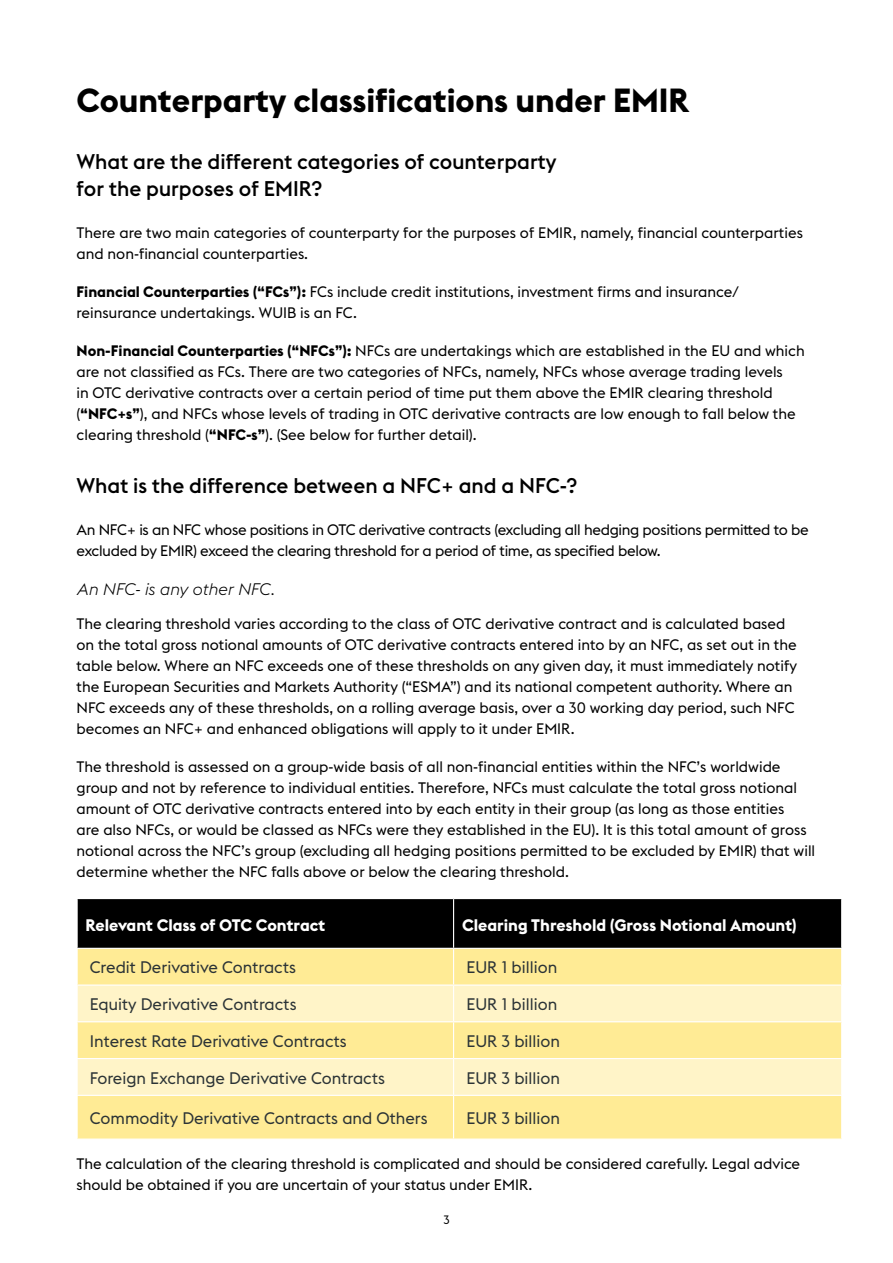
<style>
.page{position:relative;width:893px;height:1263px;background:#fff}
.page>*{position:absolute;margin:0;border:0;box-sizing:border-box;transform-origin:0 0}
.t1{font:700 33px "Euclid WU";color:#000}
.t2{font:500 21px/27.3px "Euclid WU";color:#000}
.t3{font:16.5px "Euclid WU";color:#2b3336}
.t4{font:700 16.5px "Euclid WU";color:#fff}
.t5{font:italic 300 16.5px "Euclid WU";color:#000}
.t6{font:15px/21px "Euclid WU";color:#000}
.t7{font:15px/21px "Euclid WU";letter-spacing:-.02em;color:#000}
.t8{font:12px "Euclid WU";color:#000}
.s1{font-weight:700}
</style>
<div class="page">
<div style="left:78px;top:899px;width:763px;height:49px;background:#000"></div>
<div style="left:78px;top:949px;width:763px;height:189px;background:#ffeb95"></div>
<svg style="left:78px;top:986px;width:763px;height:109px;background:#fff1b7"></svg>
<hr style="left:77px;top:984px;width:377px;height:2px;background:#fff">
<hr style="left:454px;top:984px;width:388px;height:2px;background:#fff">
<hr style="left:77px;top:1021px;width:377px;height:1px;background:#fff">
<hr style="left:454px;top:1021px;width:388px;height:1px;background:#fff">
<hr style="left:77px;top:1058px;width:377px;height:1px;background:#fff">
<hr style="left:454px;top:1058px;width:388px;height:1px;background:#fff">
<hr style="left:77px;top:1095px;width:377px;height:1px;background:#fff">
<hr style="left:454px;top:1095px;width:388px;height:1px;background:#fff">
<hr style="left:453px;top:899px;width:1px;height:49px;background:#fff">
<hr style="left:453px;top:949px;width:1px;height:35px;background:#fff">
<hr style="left:453px;top:986px;width:1px;height:35px;background:#fff">
<hr style="left:453px;top:1022px;width:1px;height:36px;background:#fff">
<hr style="left:453px;top:1059px;width:1px;height:36px;background:#fff">
<hr style="left:453px;top:1096px;width:1px;height:42px;background:#fff">
<h1 class="t1" style="left:77px;top:81px;width:614px">Counterparty classifications under EMIR</h1>
<h2 class="t2" style="left:77px;top:148px;width:481px">What are the different categories of counterparty for the purposes of EMIR?</h2>
<p class="t6" style="left:77px;top:223px;width:728px">There are two main categories of counterparty for the purposes of EMIR, namely, financial counterparties and non-financial counterparties.</p>
<p class="t6" style="left:77px;top:282px;width:664px"><span class="s1">Financial Counterparties (“FCs”):</span> FCs include credit institutions, investment firms and insurance/ reinsurance undertakings. WUIB is an FC.</p>
<p class="t6" style="left:77px;top:341px;width:730px"><span class="s1">Non-Financial Counterparties (“NFCs”):</span> NFCs are undertakings which are established in the EU and which are not classified as FCs. There are two categories of NFCs, namely, NFCs whose average trading levels<br>in OTC derivative contracts over a certain period of time put them above the EMIR clearing threshold (<span class="s1">“NFC+s”</span>), and NFCs whose levels of trading in OTC derivative contracts are low enough to fall below the clearing threshold (<span class="s1">“NFC-s”</span>). (See below for further detail).</p>
<h2 class="t2" style="left:77px;top:472px;width:502px">What is the difference between a NFC+ and a NFC-?</h2>
<p class="t7" style="left:77px;top:520px;width:734px">An NFC+ is an NFC whose positions in OTC derivative contracts (excluding all hedging positions permitted to be excluded by EMIR) exceed the clearing threshold for a period of time, as specified below.</p>
<p class="t5" style="left:77px;top:580px;width:199px">An NFC- is any other NFC.</p>
<p class="t6" style="left:77px;top:613px;width:722px">The clearing threshold varies according to the class of OTC derivative contract and is calculated based on the total gross notional amounts of OTC derivative contracts entered into by an NFC, as set out in the table below. Where an NFC exceeds one of these thresholds on any given day, it must immediately notify the European Securities and Markets Authority (“ESMA”) and its national competent authority. Where an NFC exceeds any of these thresholds, on a rolling average basis, over a 30 working day period, such NFC becomes an NFC+ and enhanced obligations will apply to it under EMIR.</p>
<p class="t6" style="left:77px;top:756px;width:740px">The threshold is assessed on a group-wide basis of all non-financial entities within the NFC’s worldwide group and not by reference to individual entities. Therefore, NFCs must calculate the total gross notional amount of OTC derivative contracts entered into by each entity in their group (as long as those entities<br>are also NFCs, or would be classed as NFCs were they established in the EU). It is this total amount of gross notional across the NFC’s group (excluding all hedging positions permitted to be excluded by EMIR) that will determine whether the NFC falls above or below the clearing threshold.</p>
<p class="t4" style="left:86px;top:916px;width:241px">Relevant Class of OTC Contract</p>
<p class="t4" style="left:462px;top:916px;width:336px">Clearing Threshold (Gross Notional Amount)</p>
<p class="t3" style="left:90px;top:958px;width:208px">Credit Derivative Contracts</p>
<p class="t3" style="left:466px;top:958px;width:92px">EUR 1 billion</p>
<p class="t3" style="left:90px;top:995px;width:208px">Equity Derivative Contracts</p>
<p class="t3" style="left:466px;top:995px;width:92px">EUR 1 billion</p>
<p class="t3" style="left:90px;top:1031px;width:259px">Interest Rate Derivative Contracts</p>
<p class="t3" style="left:466px;top:1031px;width:95px">EUR 3 billion</p>
<p class="t3" style="left:90px;top:1068px;width:297px">Foreign Exchange Derivative Contracts</p>
<p class="t3" style="left:466px;top:1068px;width:95px">EUR 3 billion</p>
<p class="t3" style="left:90px;top:1108px;width:339px">Commodity Derivative Contracts and Others</p>
<p class="t3" style="left:466px;top:1108px;width:95px">EUR 3 billion</p>
<p class="t6" style="left:77px;top:1153px;width:725px">The calculation of the clearing threshold is complicated and should be considered carefully. Legal advice should be obtained if you are uncertain of your status under EMIR.</p>
<p class="t8" style="left:443px;top:1213px;width:8px">3</p>
</div>
